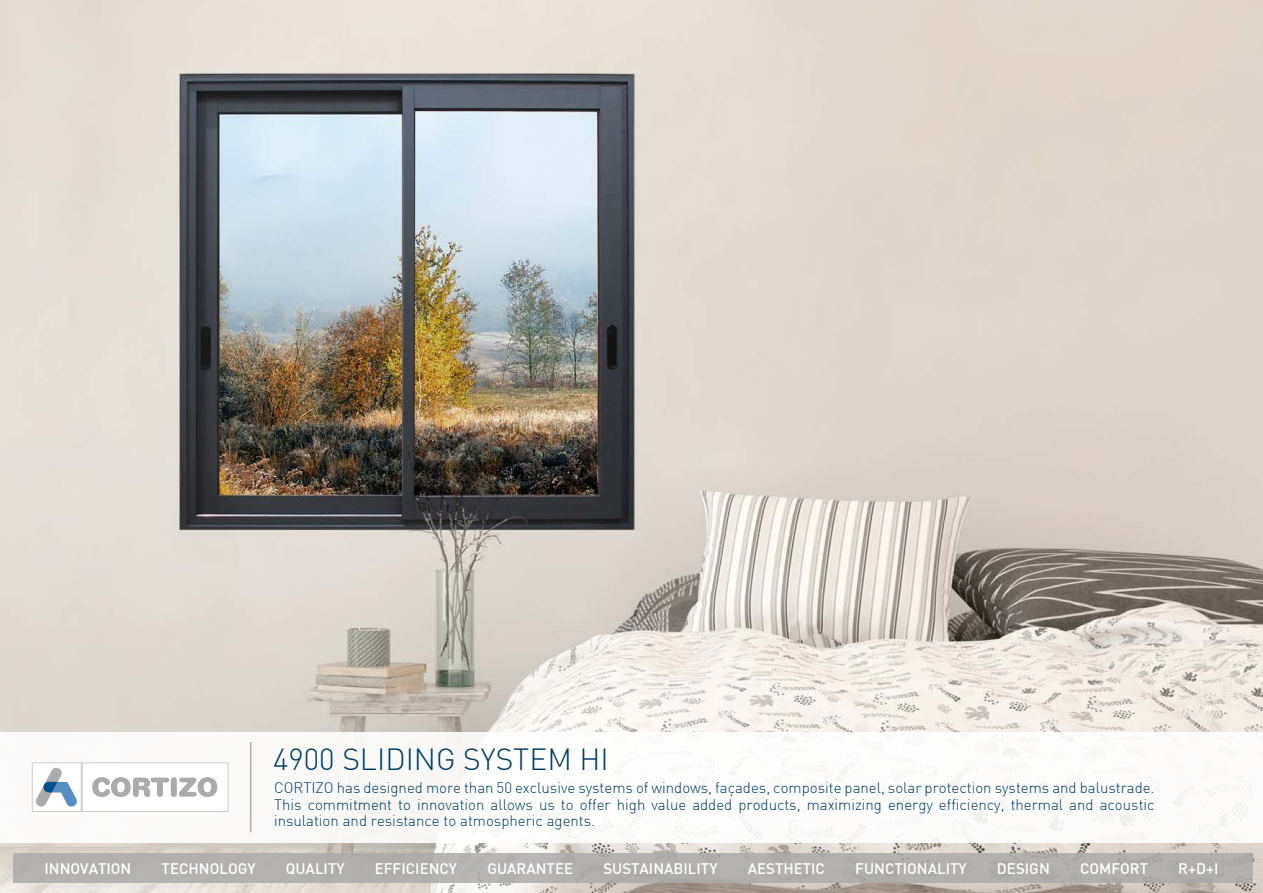
<style>
.page{position:relative;width:1263px;height:893px;background:#fff}
.page>*{position:absolute;margin:0;border:0;box-sizing:border-box;transform-origin:0 0}
.t1{font:300 30px "DIN";color:#003a60}
.t2{font:300 15px/16.5px "DIN";color:#003a60;text-align:justify}
.t3{font:500 15px "DIN";color:#fff}
</style>
<div class="page">
<img style="left:0;top:0;width:1263px;height:893px">
<div style="left:0;top:732px;width:1263px;height:110px;background:#fff"></div>
<div style="left:13px;top:853px;width:1239px;height:29px;background:#b3b1b0"></div>
<svg style="left:32px;top:763px;width:196px;height:49px"></svg>
<hr style="left:250px;top:742px;width:1px;height:90px;background:#acabab">
<h1 class="t1" style="left:273px;top:741px;width:337px">4900 SLIDING SYSTEM HI</h1>
<p class="t2" style="left:274px;top:780px;width:882px">CORTIZO has designed more than 50 exclusive systems of windows, façades, composite panel, solar protection systems and balustrade.<br>This commitment to innovation allows us to offer high value added products, maximizing energy efficiency, thermal and acoustic insulation and resistance to atmospheric agents.</p>
<p class="t3" style="left:44px;top:858px;width:88px">INNOVATION</p>
<p class="t3" style="left:162px;top:858px;width:95px">TECHNOLOGY</p>
<p class="t3" style="left:286px;top:858px;width:60px">QUALITY</p>
<p class="t3" style="left:375px;top:858px;width:84px">EFFICIENCY</p>
<p class="t3" style="left:487px;top:858px;width:87px">GUARANTEE</p>
<p class="t3" style="left:603px;top:858px;width:116px">SUSTAINABILITY</p>
<p class="t3" style="left:748px;top:858px;width:79px">AESTHETIC</p>
<p class="t3" style="left:855px;top:858px;width:113px">FUNCTIONALITY</p>
<p class="t3" style="left:997px;top:858px;width:54px">DESIGN</p>
<p class="t3" style="left:1080px;top:858px;width:69px">COMFORT</p>
<p class="t3" style="left:1178px;top:858px;width:42px">R+D+I</p>
</div>
